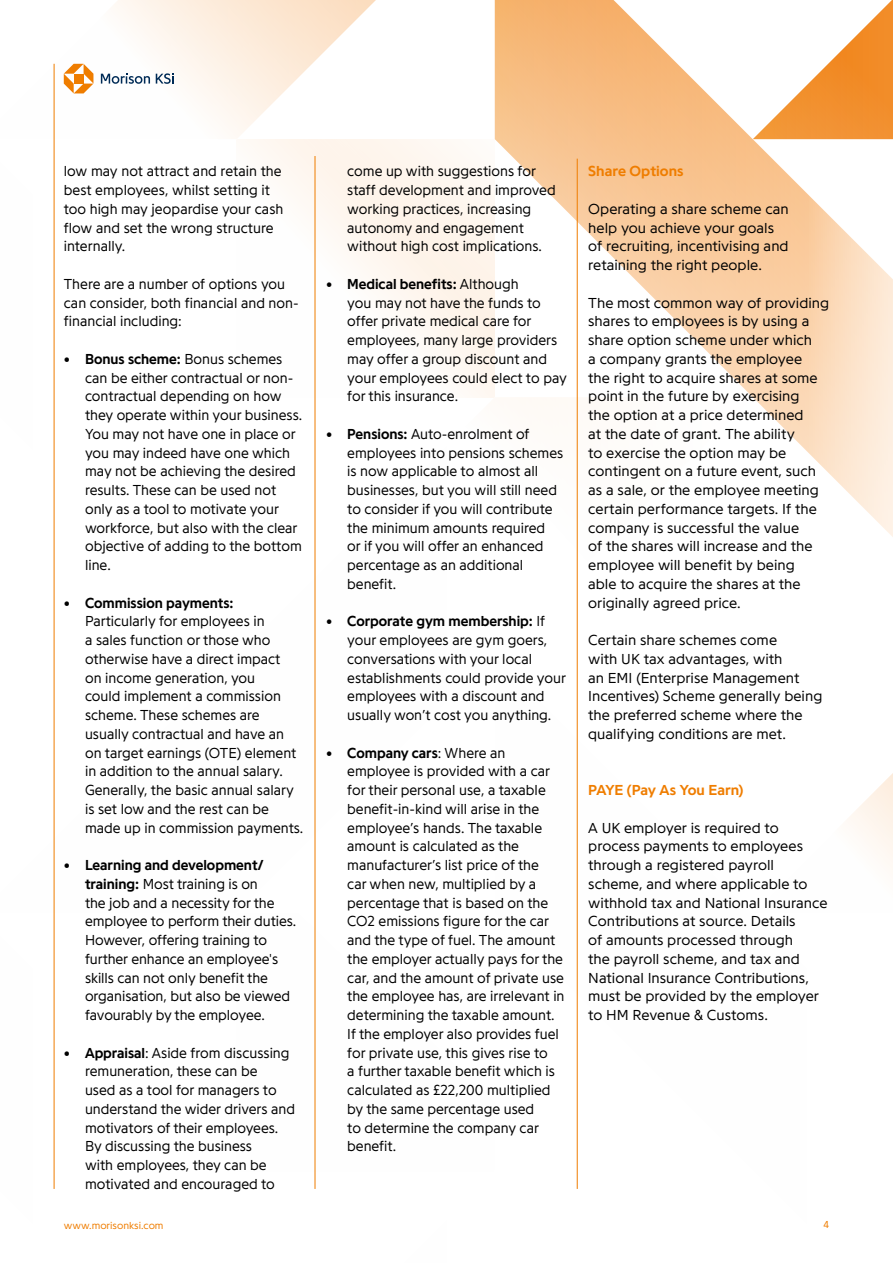
<style>
.page{position:relative;width:893px;height:1263px;background:#fff}
.page>*{position:absolute;margin:0;border:0;box-sizing:border-box;transform-origin:0 0}
.t1{font:300 15px/18.8px "Programme";color:#000;scale:.96 1}
.t2{font:300 15px/18.8px "Programme";color:#000}
.t3{font:700 15px "Programme";color:#ef7d00}
.t4{font:700 15px "Programme";color:#000;scale:.96 1}
.t5{font:300 10.5px "Programme";color:#ef7d00}
.s1{font-weight:700}
</style>
<div class="page">
<svg style="left:53px;top:0;width:323px;height:139px"></svg>
<svg style="left:53px;top:148px;width:1px;height:507px"></svg>
<svg style="left:495px;top:0;width:398px;height:550px"></svg>
<svg style="left:753px;top:0;width:140px;height:139px"></svg>
<svg style="left:576px;top:655px;width:317px;height:534px"></svg>
<div style="left:237px;top:139px;width:258px;height:258px;background:#fef9f4"></div>
<svg style="left:64px;top:64px;width:29px;height:29px"></svg>
<svg style="left:101px;top:73px;width:73px;height:11px"></svg>
<hr style="left:54px;top:64px;width:1px;height:1125px;background:#ef7d00">
<hr style="left:577px;top:159px;width:1px;height:1030px;background:#ef7d00">
<hr style="left:315px;top:156px;width:1px;height:1033px;background:#ef7d00">
<p class="t1" style="left:64px;top:161px;width:230px">low may not attract and retain the best employees, whilst setting it too high may jeopardise your cash flow and set the wrong structure internally.</p>
<p class="t1" style="left:64px;top:274px;width:246px">There are a number of options you can consider, both financial and non&shy;financial including:</p>
<p class="t1" style="left:85px;top:349px;width:228px;text-indent:-21px"><span class="s1">• Bonus scheme:</span> Bonus schemes can be either contractual or non&shy;contractual depending on how they operate within your business.<br>You may not have one in place or you may indeed have one which may not be achieving the desired results. These can be used not only as a tool to motivate your workforce, but also with the clear objective of adding to the bottom line.</p>
<p class="t4" style="left:64px;top:593px;width:178px">• Commission payments:</p>
<p class="t1" style="left:85px;top:611px;width:229px">Particularly for employees in<br>a sales function or those who otherwise have a direct impact<br>on income generation, you<br>could implement a commission scheme. These schemes are usually contractual and have an on target earnings (OTE) element in addition to the annual salary.<br>Generally, the basic annual salary is set low and the rest can be made up in commission payments.</p>
<p class="t1" style="left:85px;top:855px;width:222px;text-indent:-21px"><span class="s1">• Learning and development/ training:</span> Most training is on<br>the job and a necessity for the employee to perform their duties.<br>However, offering training to further enhance an employee's skills can not only benefit the organisation, but also be viewed favourably by the employee.</p>
<p class="t1" style="left:85px;top:1043px;width:220px;text-indent:-21px"><span class="s1">• Appraisal</span>: Aside from discussing remuneration, these can be<br>used as a tool for managers to understand the wider drivers and motivators of their employees.<br>By discussing the business<br>with employees, they can be motivated and encouraged to</p>
<p class="t1" style="left:347px;top:161px;width:219px">come up with suggestions for staff development and improved working practices, increasing autonomy and engagement without high cost implications.</p>
<p class="t1" style="left:347px;top:274px;width:230px;text-indent:-21px"><span class="s1">• Medical benefits:</span> Although<br>you may not have the funds to offer private medical care for employees, many large providers may offer a group discount and your employees could elect to pay for this insurance.</p>
<p class="t1" style="left:347px;top:424px;width:226px;text-indent:-21px"><span class="s1">• Pensions:</span> Auto-enrolment of employees into pensions schemes is now applicable to almost all businesses, but you will still need to consider if you will contribute the minimum amounts required<br>or if you will offer an enhanced percentage as an additional benefit.</p>
<p class="t1" style="left:347px;top:611px;width:229px;text-indent:-21px"><span class="s1">• Corporate gym membership:</span> If your employees are gym goers, conversations with your local establishments could provide your employees with a discount and usually won’t cost you anything.</p>
<p class="t1" style="left:347px;top:743px;width:228px;text-indent:-21px"><span class="s1">• Company cars</span>: Where an employee is provided with a car for their personal use, a taxable benefit-in-kind will arise in the employee’s hands. The taxable amount is calculated as the manufacturer’s list price of the<br>car when new, multiplied by a percentage that is based on the<br>CO2 emissions figure for the car and the type of fuel. The amount the employer actually pays for the car, and the amount of private use the employee has, are irrelevant in determining the taxable amount.<br>If the employer also provides fuel for private use, this gives rise to<br>a further taxable benefit which is calculated as £22,200 multiplied by the same percentage used<br>to determine the company car benefit.</p>
<p class="t3" style="left:588px;top:162px;width:97px">Share Options</p>
<p class="t2" style="left:588px;top:199px;width:202px">Operating a share scheme can help you achieve your goals of recruiting, incentivising and retaining the right people.</p>
<p class="t2" style="left:588px;top:293px;width:242px">The most common way of providing shares to employees is by using a share option scheme under which<br>a company grants the employee<br>the right to acquire shares at some point in the future by exercising<br>the option at a price determined<br>at the date of grant. The ability<br>to exercise the option may be contingent on a future event, such as a sale, or the employee meeting certain performance targets. If the company is successful the value<br>of the shares will increase and the employee will benefit by being<br>able to acquire the shares at the originally agreed price.</p>
<p class="t2" style="left:588px;top:630px;width:236px">Certain share schemes come<br>with UK tax advantages, with<br>an EMI (Enterprise Management<br>Incentives) Scheme generally being the preferred scheme where the qualifying conditions are met.</p>
<p class="t3" style="left:588px;top:781px;width:157px">PAYE (Pay As You Earn)</p>
<p class="t2" style="left:588px;top:818px;width:241px">A UK employer is required to process payments to employees through a registered payroll scheme, and where applicable to withhold tax and National Insurance<br>Contributions at source. Details<br>of amounts processed through<br>the payroll scheme, and tax and<br>National Insurance Contributions, must be provided by the employer to HM Revenue &amp; Customs.</p>
<p class="t5" style="left:64px;top:1219px;width:101px">www.morisonksi.com</p>
<p class="t5" style="left:823px;top:1217px;width:7px">4</p>
</div>
